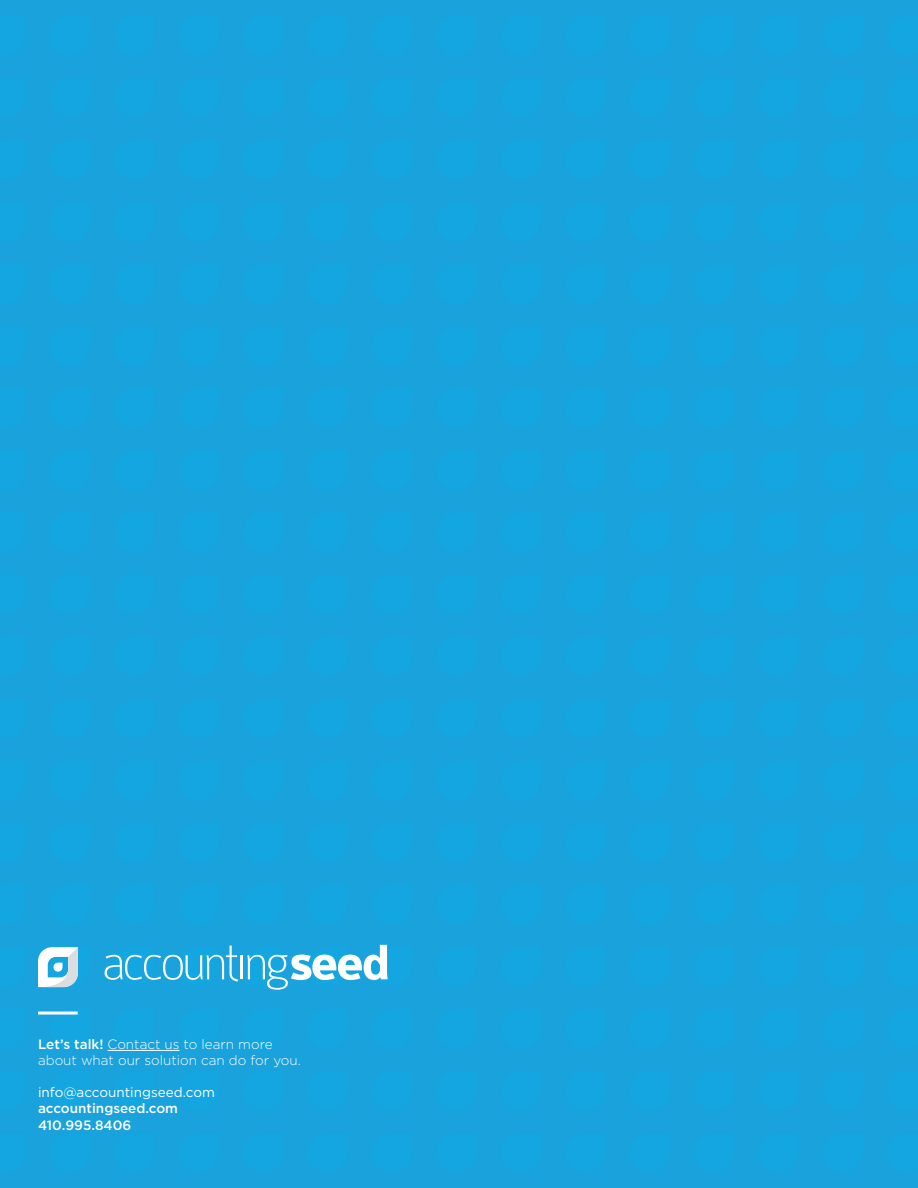
<style>
.page{position:relative;width:918px;height:1188px;background:#1aa2dc}
.page>*{position:absolute;margin:0;border:0;box-sizing:border-box;transform-origin:0 0}
.t1{font:300 13.5px/16.2px "Gotham";color:#fff}
.t2{font:500 13.5px/16.2px "Gotham";color:#fff}
.t3{font:13.5px "Gotham";color:#fff}
.s1{font-weight:500}
</style>
<div class="page">
<svg style="left:105px;top:946px;width:133px;height:36px;background:#3eb3e3"></svg>
<hr style="left:241px;top:955px;width:2px;height:24px;background:#fff">
<svg style="left:247px;top:945px;width:141px;height:45px"></svg>
<svg style="left:38px;top:947px;width:40px;height:40px"></svg>
<hr style="left:108px;top:1050px;width:72px;height:1px;background:#fff">
<hr style="left:38px;top:1012px;width:40px;height:3px;background:#fff">
<p class="t1" style="left:38px;top:1036px;width:264px"><span class="s1">Let’s talk!</span> Contact us to learn more about what our solution can do for you.</p>
<p class="t3" style="left:38px;top:1085px;width:178px">info@accountingseed.com</p>
<p class="t2" style="left:38px;top:1100px;width:142px">accountingseed.com<br>410.995.8406</p>
</div>
